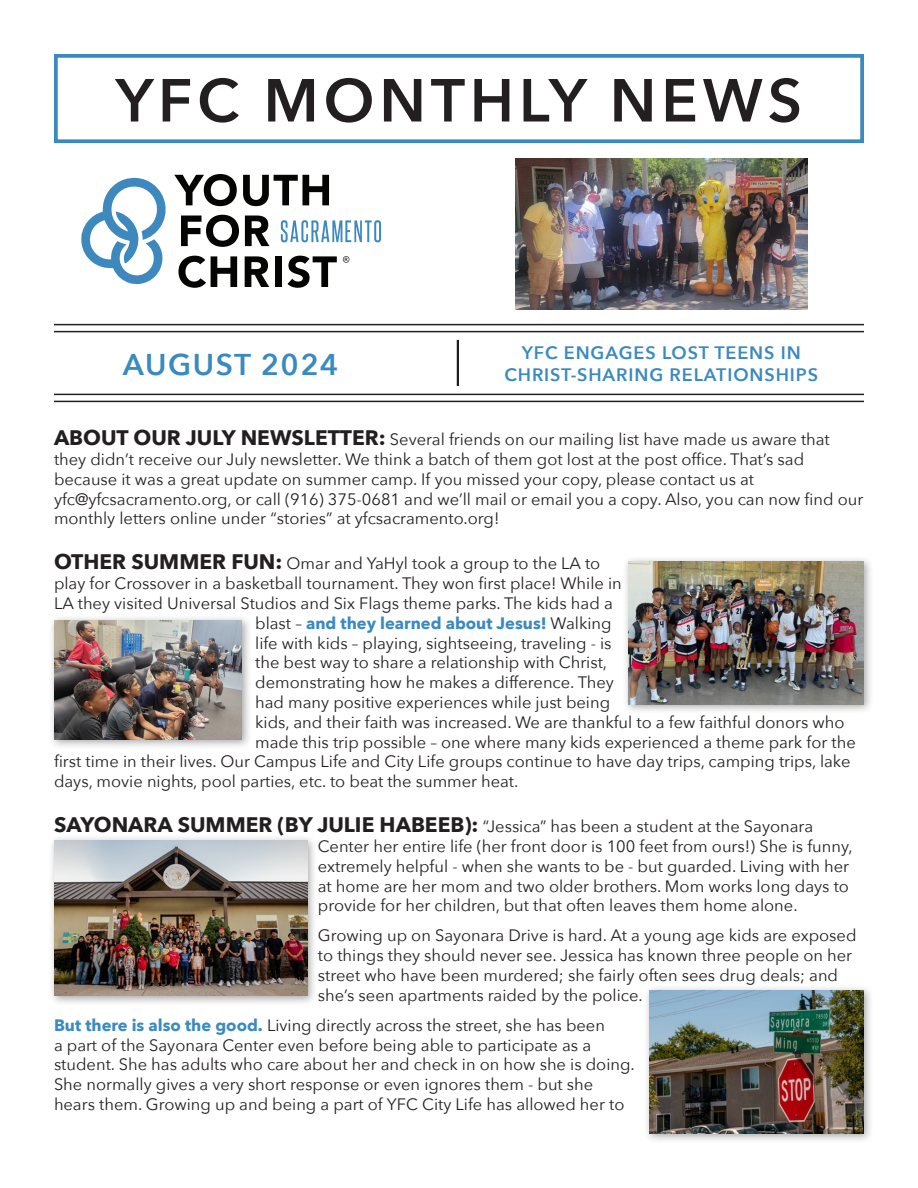
<style>
.page{position:relative;width:918px;height:1188px;background:#fff}
.page>*{position:absolute;margin:0;border:0;box-sizing:border-box;transform-origin:0 0}
.t1{font:600 60px "Avenir Next";letter-spacing:.08em;color:#231f20}
.t2{font:600 30px "Avenir Next";letter-spacing:.05em;color:#3b8abf}
.t3{font:600 18px "Avenir Next";letter-spacing:.05em;color:#3b8abf}
.t4{font:16.5px/19.8px "Avenir Next";color:#231f20}
.t5{font:700 16.5px "Avenir Next";color:#3b8abf}
.s1{font-weight:700;font-size:21px}
.s2{font-weight:400;color:#231f20}
.s3{font-weight:700;color:#3b8abf}
</style>
<div class="page">
<svg style="left:81px;top:178px;width:85px;height:107px"></svg>
<svg style="left:174px;top:174px;width:63px;height:32px"></svg>
<svg style="left:243px;top:175px;width:86px;height:31px"></svg>
<svg style="left:178px;top:256px;width:59px;height:32px"></svg>
<svg style="left:245px;top:256px;width:24px;height:31px"></svg>
<div style="left:275px;top:256px;width:6px;height:31px;background:#040503"></div>
<svg style="left:287px;top:256px;width:50px;height:32px"></svg>
<svg style="left:281px;top:220px;width:100px;height:22px"></svg>
<svg style="left:343px;top:256px;width:6px;height:7px"></svg>
<svg style="left:181px;top:215px;width:58px;height:32px"></svg>
<svg style="left:245px;top:216px;width:24px;height:30px"></svg>
<div style="left:54px;top:54px;width:810px;height:89px;border:4px solid #3b8abf"></div>
<hr style="left:54px;top:324px;width:810px;height:1px;background:#231f20">
<hr style="left:54px;top:394px;width:810px;height:1px;background:#231f20">
<hr style="left:54px;top:331px;width:810px;height:1px;background:#231f20">
<hr style="left:54px;top:401px;width:810px;height:1px;background:#231f20">
<hr style="left:457px;top:340px;width:2px;height:46px;background:#231f20">
<img style="left:515px;top:158px;width:292px;height:152px">
<div style="left:622px;top:555px;width:252px;height:159px;background:#231f20;opacity:.4"></div>
<img style="left:629px;top:562px;width:235px;height:142px">
<div style="left:48px;top:614px;width:204px;height:135px;background:#231f20;opacity:.4"></div>
<img style="left:54px;top:621px;width:188px;height:118px">
<div style="left:48px;top:834px;width:269px;height:172px;background:#231f20;opacity:.4"></div>
<img style="left:54px;top:840px;width:253px;height:156px">
<div style="left:643px;top:984px;width:231px;height:160px;background:#231f20;opacity:.4"></div>
<img style="left:649px;top:991px;width:215px;height:143px">
<p class="t1" style="left:116px;top:49px;width:688px">YFC MONTHLY NEWS</p>
<p class="t2" style="left:123px;top:339px;width:217px">AUGUST 2024</p>
<p class="t3" style="left:522px;top:338px;width:281px">YFC ENGAGES LOST TEENS IN</p>
<p class="t3" style="left:504px;top:359px;width:315px">CHRIST-SHARING RELATIONSHIPS</p>
<p class="t4" style="left:54px;top:429px;width:777px"><span class="s1">ABOUT OUR JULY NEWSLETTER:</span> Several friends on our mailing list have made us aware that they didn’t receive our July newsletter. We think a batch of them got lost at the post office. That’s sad because it was a great update on summer camp. If you missed your copy, please contact us at</p>
<p class="t4" style="left:54px;top:488px;width:811px">yfc@yfcsacramento.org, or call (916) 375-0681 and we’ll mail or email you a copy. Also, you can now find our monthly letters online under “stories” at yfcsacramento.org!</p>
<p class="t4" style="left:54px;top:553px;width:548px"><span class="s1">OTHER SUMMER FUN:</span> Omar and YaHyl took a group to the LA to</p>
<p class="t4" style="left:54px;top:573px;width:569px">play for Crossover in a basketball tournament. They won first place! While in</p>
<p class="t4" style="left:54px;top:593px;width:560px">LA they visited Universal Studios and Six Flags theme parks. The kids had a</p>
<p class="t5" style="left:255px;top:609px;width:358px"><span class="s2">blast –</span> and they learned about Jesus! <span class="s2">Walking</span></p>
<p class="t4" style="left:255px;top:632px;width:358px">life with kids – playing, sightseeing, traveling - is</p>
<p class="t4" style="left:255px;top:652px;width:354px">the best way to share a relationship with Christ,</p>
<p class="t4" style="left:255px;top:672px;width:360px">demonstrating how he makes a difference. They</p>
<p class="t4" style="left:255px;top:692px;width:356px">had many positive experiences while just being</p>
<p class="t4" style="left:255px;top:711px;width:591px">kids, and their faith was increased. We are thankful to a few faithful donors who</p>
<p class="t4" style="left:255px;top:731px;width:602px">made this trip possible – one where many kids experienced a theme park for the</p>
<p class="t4" style="left:54px;top:751px;width:798px">first time in their lives. Our Campus Life and City Life groups continue to have day trips, camping trips, lake</p>
<p class="t4" style="left:54px;top:771px;width:466px">days, movie nights, pool parties, etc. to beat the summer heat.</p>
<p class="t4" style="left:318px;top:816px;width:536px;text-indent:-264px"><span class="s1">SAYONARA SUMMER (BY JULIE HABEEB):</span> “Jessica” has been a student at the Sayonara Center her entire life (her front door is 100 feet from ours!) She is funny, extremely helpful - when she wants to be - but guarded. Living with her at home are her mom and two older brothers. Mom works long days to provide for her children, but that often leaves them home alone.</p>
<p class="t4" style="left:318px;top:925px;width:540px">Growing up on Sayonara Drive is hard. At a young age kids are exposed to things they should never see. Jessica has known three people on her street who have been murdered; she fairly often sees drug deals; and she’s seen apartments raided by the police.</p>
<p class="t4" style="left:54px;top:1014px;width:582px"><span class="s3">But there is also the good.</span> Living directly across the street, she has been<br>a part of the Sayonara Center even before being able to participate as a student. She has adults who care about her and check in on how she is doing.<br>She normally gives a very short response or even ignores them - but she hears them. Growing up and being a part of YFC City Life has allowed her to</p>
</div>
